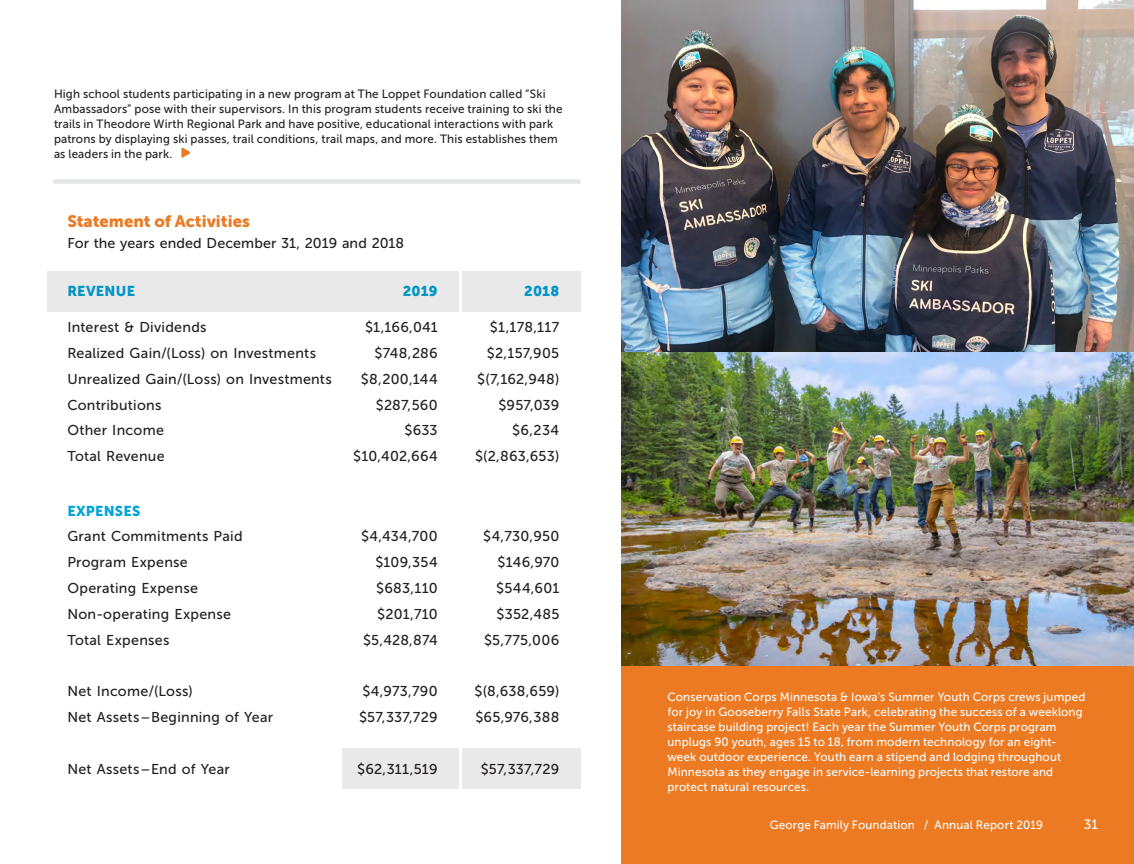
<style>
.page{position:relative;width:1134px;height:864px;background:#fff}
.page>*{position:absolute;margin:0;border:0;box-sizing:border-box;transform-origin:0 0}
.Subheads{font:16.5px "Museo Sans 900";color:#ec7a23}
.Body_copy{font:14.25px "Museo Sans 500";letter-spacing:.015em;color:#231f20}
.Body_copy-2{font:14.25px "Museo Sans 900";letter-spacing:.015em;color:#00a4d7}
.t1{font:13.5px "Museo Sans 500";color:#fff}
.Photo_captions{font:12px/15px "Museo Sans 500";letter-spacing:.015em;color:#fff}
.Photo_captions-2{font:12px/15px "Museo Sans 500";letter-spacing:.015em;color:#231f20}
</style>
<div class="page">
<div style="left:621px;top:665px;width:513px;height:199px;background:#ec7a23"></div>
<img style="left:621px;top:352px;width:513px;height:313px">
<img style="left:621px;top:0;width:513px;height:352px">
<div style="left:342px;top:748px;width:239px;height:41px;background:#eae9ea"></div>
<div style="left:47px;top:271px;width:534px;height:41px;background:#eae9ea"></div>
<hr style="left:459px;top:252px;width:3px;height:575px;background:#fff">
<svg style="left:181px;top:148px;width:9px;height:10px"></svg>
<div style="left:55px;top:179px;width:524px;height:5px;background:#e3e4e5"></div>
<p class="Photo_captions-2" style="left:54px;top:86px;width:510px">High school students participating in a new program at The Loppet Foundation called “Ski Ambassadors” pose with their supervisors. In this program students receive training to ski the trails in Theodore Wirth Regional Park and have positive, educational interactions with park patrons by displaying ski passes, trail conditions, trail maps, and more. This establishes them as leaders in the park.</p>
<p class="Subheads" style="left:67px;top:212px;width:184px">Statement of Activities</p>
<p class="Body_copy" style="left:67px;top:236px;width:338px">For the years ended December 31, 2019 and 2018</p>
<p class="Body_copy-2" style="left:67px;top:283px;width:69px">REVENUE</p>
<p class="Body_copy-2" style="left:403px;top:283px;width:36px">2019</p>
<p class="Body_copy-2" style="left:524px;top:283px;width:37px">2018</p>
<p class="Body_copy" style="left:67px;top:320px;width:141px">Interest &amp; Dividends</p>
<p class="Body_copy" style="left:365px;top:320px;width:74px">$1,166,041</p>
<p class="Body_copy" style="left:490px;top:320px;width:71px">$1,178,117</p>
<p class="Body_copy" style="left:67px;top:345px;width:250px">Realized Gain/(Loss) on Investments</p>
<p class="Body_copy" style="left:375px;top:345px;width:65px">$748,286</p>
<p class="Body_copy" style="left:487px;top:345px;width:74px">$2,157,905</p>
<p class="Body_copy" style="left:67px;top:371px;width:266px">Unrealized Gain/(Loss) on Investments</p>
<p class="Body_copy" style="left:361px;top:371px;width:78px">$8,200,144</p>
<p class="Body_copy" style="left:477px;top:371px;width:84px">$(7,162,948)</p>
<p class="Body_copy" style="left:67px;top:397px;width:96px">Contributions</p>
<p class="Body_copy" style="left:376px;top:397px;width:63px">$287,560</p>
<p class="Body_copy" style="left:499px;top:397px;width:62px">$957,039</p>
<p class="Body_copy" style="left:67px;top:423px;width:98px">Other Income</p>
<p class="Body_copy" style="left:404px;top:423px;width:35px">$633</p>
<p class="Body_copy" style="left:512px;top:423px;width:48px">$6,234</p>
<p class="Body_copy" style="left:67px;top:449px;width:99px">Total Revenue</p>
<p class="Body_copy" style="left:353px;top:449px;width:86px">$10,402,664</p>
<p class="Body_copy" style="left:475px;top:449px;width:86px">$(2,863,653)</p>
<p class="Body_copy-2" style="left:67px;top:502px;width:75px">EXPENSES</p>
<p class="Body_copy" style="left:67px;top:529px;width:177px">Grant Commitments Paid</p>
<p class="Body_copy" style="left:361px;top:529px;width:78px">$4,434,700</p>
<p class="Body_copy" style="left:483px;top:529px;width:78px">$4,730,950</p>
<p class="Body_copy" style="left:67px;top:554px;width:122px">Program Expense</p>
<p class="Body_copy" style="left:375px;top:554px;width:64px">$109,354</p>
<p class="Body_copy" style="left:498px;top:554px;width:63px">$146,970</p>
<p class="Body_copy" style="left:67px;top:580px;width:132px">Operating Expense</p>
<p class="Body_copy" style="left:376px;top:580px;width:63px">$683,110</p>
<p class="Body_copy" style="left:496px;top:580px;width:65px">$544,601</p>
<p class="Body_copy" style="left:67px;top:606px;width:165px">Non-operating Expense</p>
<p class="Body_copy" style="left:377px;top:606px;width:62px">$201,710</p>
<p class="Body_copy" style="left:497px;top:606px;width:64px">$352,485</p>
<p class="Body_copy" style="left:67px;top:632px;width:104px">Total Expenses</p>
<p class="Body_copy" style="left:363px;top:632px;width:76px">$5,428,874</p>
<p class="Body_copy" style="left:484px;top:632px;width:77px">$5,775,006</p>
<p class="Body_copy" style="left:67px;top:683px;width:127px">Net Income/(Loss)</p>
<p class="Body_copy" style="left:362px;top:683px;width:77px">$4,973,790</p>
<p class="Body_copy" style="left:475px;top:683px;width:86px">$(8,638,659)</p>
<p class="Body_copy" style="left:67px;top:709px;width:207px">Net Assets – Beginning of Year</p>
<p class="Body_copy" style="left:359px;top:709px;width:80px">$57,337,729</p>
<p class="Body_copy" style="left:475px;top:709px;width:85px">$65,976,388</p>
<p class="Body_copy" style="left:67px;top:761px;width:164px">Net Assets – End of Year</p>
<p class="Body_copy" style="left:357px;top:761px;width:82px">$62,311,519</p>
<p class="Body_copy" style="left:481px;top:761px;width:80px">$57,337,729</p>
<p class="Photo_captions" style="left:667px;top:689px;width:420px">Conservation Corps Minnesota &amp; Iowa’s Summer Youth Corps crews jumped for joy in Gooseberry Falls State Park, celebrating the success of a weeklong staircase building project! Each year the Summer Youth Corps program unplugs 90 youth, ages 15 to 18, from modern technology for an eight&shy;week outdoor experience. Youth earn a stipend and lodging throughout Minnesota as they engage in service-learning projects that restore and protect natural resources.</p>
<p class="Photo_captions" style="left:770px;top:818px;width:275px">George Family Foundation / Annual Report 2019</p>
<p class="t1" style="left:1084px;top:817px;width:16px">31</p>
</div>
